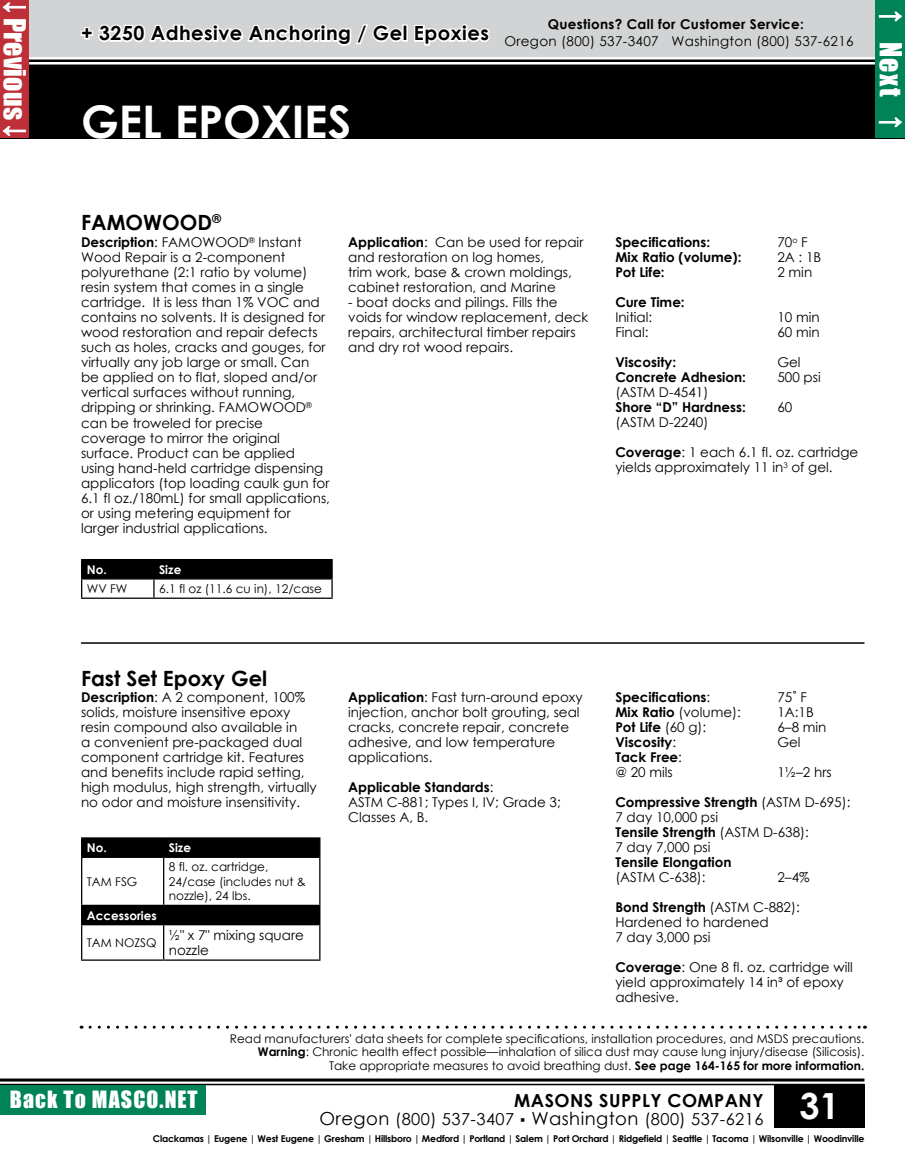
<style>
.page{position:relative;width:905px;height:1175px;background:#fff}
.page>*{position:absolute;margin:0;border:0;box-sizing:border-box;transform-origin:0 0}
.t1{font:700 45px "Century Gothic";color:#fff}
.t2{font:700 36px "Century Gothic";color:#fff}
.t3{font:28.05px "Impact";letter-spacing:.01em;color:#fff}
.t4{font:21.9px "Impact";letter-spacing:.05em;color:#fff}
.t5{font:700 21px "Century Gothic";color:#000}
.t6{font:700 19.5px "Century Gothic";letter-spacing:.025em;color:#000}
.t7{font:700 18px "Century Gothic";letter-spacing:.025em;color:#000}
.t8{font:16.5px "Century Gothic";letter-spacing:.025em;color:#000}
.t9{font:13.5px/15px "Century Gothic";color:#000}
.t10{font:700 13.5px/15px "Century Gothic";color:#000}
.t11{font:13.5px "Century Gothic";letter-spacing:.025em;color:#000}
.t12{font:700 13.5px "Century Gothic";letter-spacing:.025em;color:#000}
.t13{font:12px/13.5px "Century Gothic";color:#000;text-align:right}
.t14{font:700 12px "Century Gothic";color:#fff}
.t15{font:700 9.3px "Century Gothic";letter-spacing:-.02em;color:#000}
.s1{font-weight:700}
.s2{font-weight:400}
.s3{font-size:18px}
.s4{font-size:15px}
</style>
<div class="page">
<div style="left:0;top:61px;width:904px;height:77px;background:#000"></div>
<div style="left:0;top:0;width:904px;height:60px;background:#d1d3d4"></div>
<svg style="left:80px;top:24px;width:322px;height:22px"></svg>
<div style="left:402px;top:24px;width:6px;height:18px;border:3px solid #fff"></div>
<svg style="left:414px;top:24px;width:76px;height:22px"></svg>
<svg style="left:29px;top:59px;width:846px;height:2px;background:#424242"></svg>
<hr style="left:0;top:57px;width:904px;height:2px;background:#fff">
<hr style="left:0;top:62px;width:904px;height:2px;background:#fff">
<svg style="left:90px;top:1025px;width:775px;height:3px"></svg>
<div style="left:774px;top:1084px;width:90px;height:43px;background:#000"></div>
<hr style="left:0;top:1083px;width:864px;height:2px;background:#000">
<hr style="left:0;top:1078px;width:864px;height:3px;background:#000">
<hr style="left:81px;top:642px;width:783px;height:2px;background:#000">
<div style="left:82px;top:905px;width:238px;height:19px;background:#000"></div>
<hr style="left:81px;top:837px;width:83px;height:1px;background:#000">
<hr style="left:164px;top:837px;width:156px;height:1px;background:#000">
<div style="left:81px;top:838px;width:239px;height:18px;background:#000"></div>
<hr style="left:81px;top:856px;width:83px;height:2px;background:#000">
<hr style="left:81px;top:858px;width:1px;height:46px;background:#000">
<hr style="left:164px;top:856px;width:156px;height:2px;background:#000">
<hr style="left:163px;top:858px;width:1px;height:46px;background:#000">
<hr style="left:319px;top:858px;width:1px;height:46px;background:#000">
<hr style="left:81px;top:904px;width:83px;height:2px;background:#000">
<svg style="left:81px;top:906px;width:1px;height:18px"></svg>
<hr style="left:164px;top:904px;width:156px;height:2px;background:#000">
<hr style="left:81px;top:924px;width:83px;height:1px;background:#000">
<hr style="left:81px;top:925px;width:1px;height:34px;background:#000">
<hr style="left:164px;top:924px;width:156px;height:1px;background:#000">
<hr style="left:163px;top:925px;width:1px;height:34px;background:#000">
<hr style="left:319px;top:925px;width:1px;height:34px;background:#000">
<hr style="left:81px;top:959px;width:83px;height:1px;background:#000">
<hr style="left:164px;top:959px;width:156px;height:1px;background:#000">
<svg style="left:81px;top:559px;width:252px;height:38px"></svg>
<hr style="left:81px;top:597px;width:73px;height:2px;background:#000">
<hr style="left:154px;top:597px;width:179px;height:2px;background:#000">
<div style="left:0;top:0;width:29px;height:138px;background:#bf2f38"></div>
<svg style="left:3px;top:2px;width:23px;height:10px"></svg>
<svg style="left:3px;top:126px;width:23px;height:10px"></svg>
<div style="left:875px;top:0;width:29px;height:138px;background:#008457"></div>
<svg style="left:878px;top:117px;width:24px;height:11px"></svg>
<svg style="left:878px;top:11px;width:24px;height:11px"></svg>
<div style="left:0;top:1085px;width:206px;height:30px;background:#008457"></div>
<h3 class="t3" style="left:37px;top:18px;width:104px;rotate:90deg">Previous</h3>
<h3 class="t6" style="left:81px;top:18px;width:409px">+ 3250 Adhesive Anchoring / Gel Epoxies</h3>
<p class="t12" style="left:547px;top:14px;width:258px">Questions? Call for Customer Service:</p>
<p class="t11" style="left:504px;top:31px;width:351px">Oregon (800) 537-3407 Washington (800) 537-6216</p>
<h1 class="t1" style="left:81px;top:88px;width:271px">GEL EPOXIES</h1>
<h3 class="t3" style="left:912px;top:42px;width:56px;rotate:90deg">Next</h3>
<h3 class="t5" style="left:81px;top:207px;width:142px">FAMOWOOD<sup>®</sup></h3>
<p class="t9" style="left:81px;top:235px;width:250px"><span class="s1">Description</span>: FAMOWOOD<sup>®</sup> Instant Wood Repair is a 2-component polyurethane (2:1 ratio by volume) resin system that comes in a single cartridge. It is less than 1% VOC and contains no solvents. It is designed for wood restoration and repair defects such as holes, cracks and gouges, for virtually any job large or small. Can be applied on to flat, sloped and/or vertical surfaces without running, dripping or shrinking. FAMOWOOD<sup>® </sup>can be troweled for precise coverage to mirror the original surface. Product can be applied using hand-held cartridge dispensing applicators (top loading caulk gun for 6.1 fl oz./180mL) for small applications, or using metering equipment for larger industrial applications.</p>
<p class="t9" style="left:348px;top:235px;width:237px"><span class="s1">Application</span>: Can be used for repair and restoration on log homes,<br>trim work, base &amp; crown moldings, cabinet restoration, and Marine</p>
<p class="t9" style="left:348px;top:295px;width:242px">- boat docks and pilings. Fills the voids for window replacement, deck repairs, architectural timber repairs and dry rot wood repairs.</p>
<p class="t14" style="left:87px;top:560px;width:21px">No.</p>
<p class="t14" style="left:159px;top:560px;width:24px">Size</p>
<p class="t13" style="left:87px;top:582px;width:42px">WV FW</p>
<p class="t13" style="left:159px;top:582px;width:164px">6.1 fl oz (11.6 cu in), 12/case</p>
<p class="t10" style="left:615px;top:234px;width:96px">Specifications:</p>
<p class="t9" style="left:777px;top:235px;width:32px">70<sup>o</sup> F</p>
<p class="t10" style="left:615px;top:249px;width:128px">Mix Ratio (volume):</p>
<p class="t9" style="left:777px;top:250px;width:45px">2A : 1B</p>
<p class="t10" style="left:615px;top:264px;width:51px">Pot Life:</p>
<p class="t9" style="left:777px;top:265px;width:36px">2 min</p>
<p class="t10" style="left:615px;top:294px;width:71px">Cure Time:</p>
<p class="t9" style="left:615px;top:310px;width:38px">Initial:</p>
<p class="t9" style="left:777px;top:310px;width:44px">10 min</p>
<p class="t9" style="left:615px;top:325px;width:35px">Final:</p>
<p class="t9" style="left:777px;top:325px;width:44px">60 min</p>
<p class="t10" style="left:615px;top:354px;width:62px">Viscosity:</p>
<p class="t9" style="left:777px;top:355px;width:25px">Gel</p>
<p class="t10" style="left:615px;top:369px;width:132px">Concrete Adhesion:</p>
<p class="t9" style="left:777px;top:370px;width:45px">500 psi</p>
<p class="t9" style="left:615px;top:385px;width:95px">(ASTM D-4541)</p>
<p class="t10" style="left:615px;top:399px;width:132px">Shore “D” Hardness:</p>
<p class="t9" style="left:777px;top:400px;width:16px">60</p>
<p class="t9" style="left:615px;top:415px;width:95px">(ASTM D-2240)</p>
<p class="t9" style="left:615px;top:445px;width:244px"><span class="s1">Coverage</span>: 1 each 6.1 fl. oz. cartridge yields approximately 11 in<sup>3</sup> of gel.</p>
<h3 class="t5" style="left:81px;top:662px;width:188px">Fast Set Epoxy Gel</h3>
<p class="t9" style="left:81px;top:689px;width:237px"><span class="s1">Description</span>: A 2 component, 100% solids, moisture insensitive epoxy resin compound also available in<br>a convenient pre-packaged dual component cartridge kit. Features and benefits include rapid setting, high modulus, high strength, virtually no odor and moisture insensitivity.</p>
<p class="t9" style="left:348px;top:689px;width:236px"><span class="s1">Application</span>: Fast turn-around epoxy injection, anchor bolt grouting, seal cracks, concrete repair, concrete adhesive, and low temperature applications.</p>
<p class="t10" style="left:615px;top:688px;width:96px">Specifications<span class="s2">:</span></p>
<p class="t9" style="left:777px;top:689px;width:31px">75˚ F</p>
<p class="t9" style="left:615px;top:704px;width:127px"><span class="s1">Mix Ratio</span> (volume):</p>
<p class="t9" style="left:777px;top:704px;width:38px">1A:1B</p>
<p class="t10" style="left:615px;top:718px;width:92px">Pot Life <span class="s2">(60 g):</span></p>
<p class="t9" style="left:777px;top:719px;width:51px">6–8 min</p>
<p class="t10" style="left:615px;top:733px;width:62px">Viscosity<span class="s2">:</span></p>
<p class="t9" style="left:777px;top:734px;width:25px">Gel</p>
<p class="t10" style="left:615px;top:748px;width:68px">Tack Free<span class="s2">: @ 20 mils</span></p>
<p class="t9" style="left:777px;top:764px;width:56px">1½–2 hrs</p>
<p class="t9" style="left:615px;top:794px;width:237px"><span class="s1">Compressive Strength</span> (ASTM D-695):<br>7 day 10,000 psi<br><span class="s1">Tensile Strength</span> (ASTM D-638):<br>7 day 7,000 psi</p>
<p class="t10" style="left:615px;top:853px;width:118px">Tensile Elongation</p>
<p class="t9" style="left:615px;top:869px;width:92px">(ASTM C-638):</p>
<p class="t9" style="left:777px;top:869px;width:34px">2–4%</p>
<p class="t9" style="left:615px;top:899px;width:186px"><span class="s1">Bond Strength</span> (ASTM C-882):<br>Hardened to hardened<br>7 day 3,000 psi</p>
<p class="t9" style="left:615px;top:959px;width:239px"><span class="s1">Coverage</span>: One 8 fl. oz. cartridge will yield approximately 14 in³ of epoxy adhesive.</p>
<p class="t13" style="left:230px;top:1031px;width:636px">Read manufacturers' data sheets for complete specifications, installation procedures, and MSDS precautions.<br><span class="s1">Warning</span>: Chronic health effect possible—inhalation of silica dust may cause lung injury/disease (Silicosis).<br>Take appropriate measures to avoid breathing dust. <span class="s1">See page 164-165 for more information.</span></p>
<p class="t9" style="left:348px;top:779px;width:214px"><span class="s1">Applicable Standards</span>:<br>ASTM C-881; Types I, IV; Grade 3;<br>Classes A, B.</p>
<p class="t14" style="left:87px;top:838px;width:21px">No.</p>
<p class="t14" style="left:169px;top:838px;width:24px">Size</p>
<p class="t13" style="left:87px;top:874px;width:52px">TAM FSG</p>
<p class="t13" style="left:169px;top:859px;width:138px;line-height:14.4px;text-align:left">8 fl. oz. cartridge,<br>24/case (includes nut &amp; nozzle), 24 lbs.</p>
<p class="t14" style="left:87px;top:906px;width:71px">Accessories</p>
<p class="t13" style="left:87px;top:935px;width:71px">TAM NOZSQ</p>
<p class="t9" style="left:169px;top:927px;width:137px">½" x 7" mixing square nozzle</p>
<h3 class="t4" style="left:10px;top:1082px;width:189px">Back To MASCO.NET</h3>
<h2 class="t2" style="left:799px;top:1079px;width:42px">31</h2>
<h3 class="t7" style="left:514px;top:1086px;width:251px">MASONS SUPPLY COMPANY</h3>
<p class="t8" style="left:319px;top:1107px;width:445px"><span class="s3">Oregon</span> (800) 537-3407 <span class="s4">▪</span> <span class="s3">Washington</span> (800) 537-6216</p>
<p class="t15" style="left:153px;top:1131px;width:713px">Clackamas | Eugene | West Eugene | Gresham | Hillsboro | Medford | Portland | Salem | Port Orchard | Ridgefield | Seattle | Tacoma | Wilsonville | Woodinville</p>
</div>
